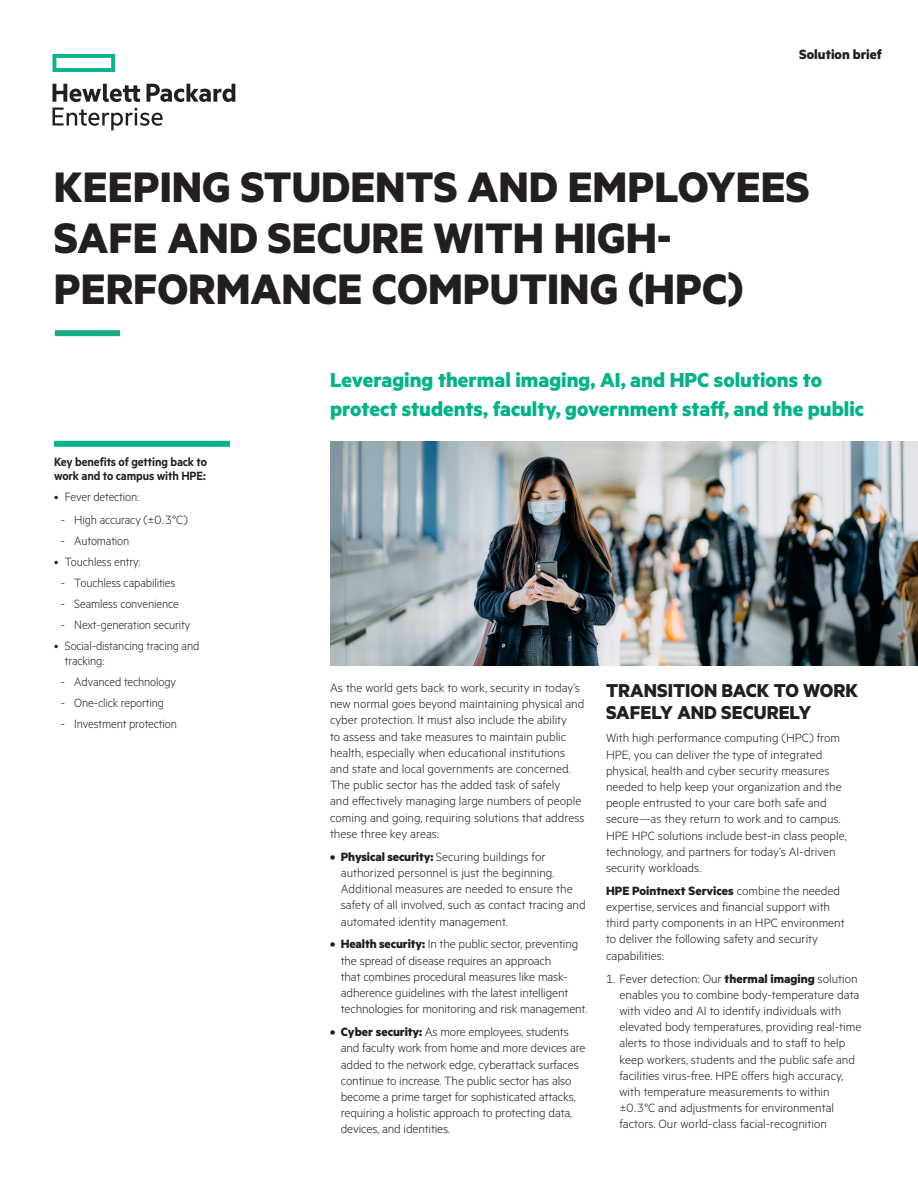
<style>
.page{position:relative;width:918px;height:1188px;background:#fff}
.page>*{position:absolute;margin:0;border:0;box-sizing:border-box;transform-origin:0 0}
.t1{font:700 48px/51px "Metric HPE";color:#231f20}
.t2{font:700 22.8px/28.8px "Metric HPE";color:#00b388}
.t3{font:700 21px/22.5px "Metric HPE";color:#231f20}
.t4{font:700 15px "Metric HPE";color:#231f20}
.t5{font:300 13.5px/16.2px "Metric HPE";color:#231f20}
.t6{font:300 13.5px/14.2px "Metric HPE";color:#231f20;scale:.95 1}
.t7{font:600 13.5px/14.2px "Metric HPE";letter-spacing:-.01em;color:#231f20;scale:.95 1}
.s1{font-weight:700}
</style>
<div class="page">
<img style="left:330px;top:441px;width:588px;height:224px">
<svg style="left:52px;top:54px;width:63px;height:18px"></svg>
<svg style="left:53px;top:84px;width:182px;height:46px"></svg>
<div style="left:54px;top:441px;width:176px;height:6px;background:#0ab38d"></div>
<div style="left:55px;top:330px;width:65px;height:6px;background:#16a983"></div>
<p class="t4" style="left:799px;top:45px;width:84px">Solution brief</p>
<p class="t1" style="left:54px;top:160px;width:757px">KEEPING STUDENTS AND EMPLOYEES<br>SAFE AND SECURE WITH HIGH-<br>PERFORMANCE COMPUTING (HPC)</p>
<p class="t7" style="left:54px;top:454px;width:163px">Key benefits of getting back to work and to campus with HPE:</p>
<p class="t6" style="left:54px;top:489px;width:91px">• Fever detection:</p>
<p class="t6" style="left:61px;top:512px;width:135px">- High accuracy (±0.3°C)</p>
<p class="t6" style="left:61px;top:533px;width:74px">- Automation</p>
<p class="t6" style="left:54px;top:554px;width:92px">• Touchless entry:</p>
<p class="t6" style="left:61px;top:575px;width:122px">- Touchless capabilities</p>
<p class="t6" style="left:61px;top:596px;width:126px">- Seamless convenience</p>
<p class="t6" style="left:61px;top:617px;width:138px">- Next-generation security</p>
<p class="t6" style="left:65px;top:638px;width:143px;text-indent:-11px">• Social-distancing tracing and tracking:</p>
<p class="t6" style="left:61px;top:674px;width:123px">- Advanced technology</p>
<p class="t6" style="left:61px;top:695px;width:110px">- One-click reporting</p>
<p class="t6" style="left:61px;top:716px;width:124px">- Investment protection</p>
<p class="t2" style="left:330px;top:365px;width:535px">Leveraging thermal imaging, AI, and HPC solutions to protect students, faculty, government staff, and the public</p>
<p class="t5" style="left:330px;top:679px;width:256px">As the world gets back to work, security in today’s new normal goes beyond maintaining physical and cyber protection. It must also include the ability<br>to assess and take measures to maintain public health, especially when educational institutions and state and local governments are concerned.<br>The public sector has the added task of safely<br>and effectively managing large numbers of people coming and going, requiring solutions that address these three key areas:</p>
<p class="t5" style="left:341px;top:848px;width:246px;text-indent:-11px"><span class="s1">• Physical security:</span> Securing buildings for authorized personnel is just the beginning.<br>Additional measures are needed to ensure the safety of all involved, such as contact tracing and automated identity management.</p>
<p class="t5" style="left:341px;top:936px;width:248px;text-indent:-11px"><span class="s1">• Health security:</span> In the public sector, preventing the spread of disease requires an approach<br>that combines procedural measures like mask&shy;adherence guidelines with the latest intelligent technologies for monitoring and risk management.</p>
<p class="t5" style="left:341px;top:1023px;width:246px;text-indent:-11px"><span class="s1">• Cyber security:</span> As more employees, students and faculty work from home and more devices are added to the network edge, cyberattack surfaces continue to increase. The public sector has also become a prime target for sophisticated attacks, requiring a holistic approach to protecting data, devices, and identities.</p>
<p class="t3" style="left:606px;top:678px;width:254px">TRANSITION BACK TO WORK<br>SAFELY AND SECURELY</p>
<p class="t5" style="left:606px;top:729px;width:242px">With high performance computing (HPC) from HPE, you can deliver the type of integrated physical, health and cyber security measures needed to help keep your organization and the people entrusted to your care both safe and secure—as they return to work and to campus.<br>HPE HPC solutions include best-in class people, technology, and partners for today’s AI-driven security workloads.</p>
<p class="t5" style="left:606px;top:882px;width:240px"><span class="s1">HPE Pointnext Services</span> combine the needed expertise, services and financial support with third party components in an HPC environment to deliver the following safety and security capabilities:</p>
<p class="t5" style="left:620px;top:970px;width:243px;text-indent:-14px">1. Fever detection: Our <span class="s1">thermal imaging</span> solution enables you to combine body-temperature data with video and AI to identify individuals with elevated body temperatures, providing real-time alerts to those individuals and to staff to help keep workers, students and the public safe and facilities virus-free. HPE offers high accuracy, with temperature measurements to within ±0.3°C and adjustments for environmental factors. Our world-class facial-recognition</p>
</div>
